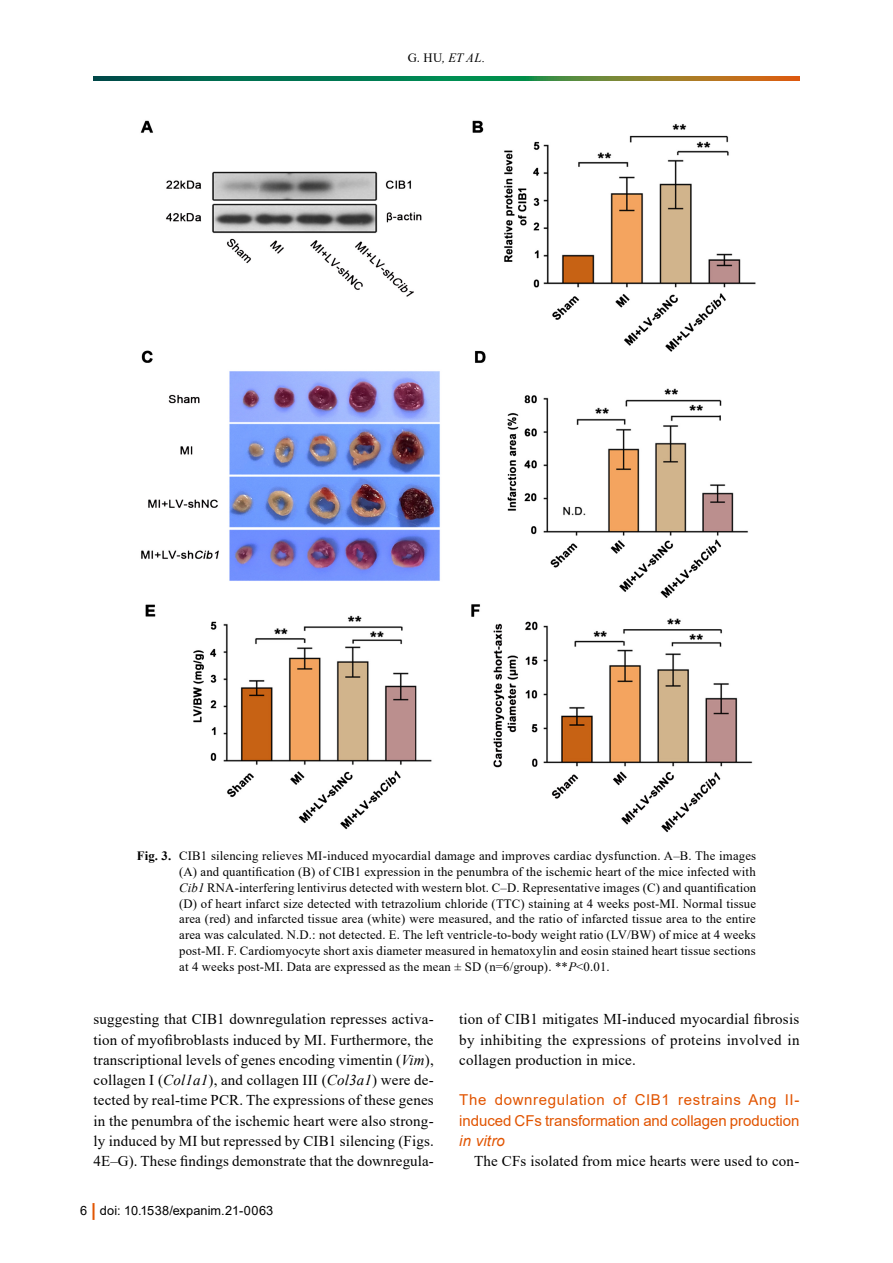
<style>
.page{position:relative;width:893px;height:1263px;background:#fff}
.page>*{position:absolute;margin:0;border:0;box-sizing:border-box;transform-origin:0 0}
.t1{font:15px/20.2px "Times New Roman";letter-spacing:.01em;color:#000;text-align:justify}
.t2{font:15px/20.2px "Arial";letter-spacing:-.005em;color:#e15400}
.t3{font:italic 15px "Arial";letter-spacing:.015em;color:#e15400}
.t4{font:12.75px/15.8px "Times New Roman";letter-spacing:.01em;color:#000;text-align:justify}
.t5{font:12.75px "Arial";letter-spacing:.01em;color:#000}
.t6{font:italic 12.75px "Times New Roman";color:#000}
.s1{font-style:normal}
.s2{font-weight:700}
.s3{font-style:italic}
.s4{font-weight:700;font-size:18px;color:#e15400}
</style>
<div class="page">
<svg style="left:94px;top:77px;width:705px;height:4px"></svg>
<img style="left:140px;top:120px;width:616px;height:713px">
<p class="t6" style="left:408px;top:49px;width:79px"><span class="s1">G. HU</span>, ET AL.</p>
<p class="t4" style="left:179px;top:848px;width:579px;text-indent:-42px"><span class="s2">Fig. 3.</span> CIB1 silencing relieves MI-induced myocardial damage and improves cardiac dysfunction. A–B. The images (A) and quantification (B) of CIB1 expression in the penumbra of the ischemic heart of the mice infected with <span class="s3">Cib1</span> RNA-interfering lentivirus detected with western blot. C–D. Representative images (C) and quantification (D) of heart infarct size detected with tetrazolium chloride (TTC) staining at 4 weeks post-MI. Normal tissue area (red) and infarcted tissue area (white) were measured, and the ratio of infarcted tissue area to the entire area was calculated. N.D.: not detected. E. The left ventricle-to-body weight ratio (LV/BW) of mice at 4 weeks post-MI. F. Cardiomyocyte short axis diameter measured in hematoxylin and eosin stained heart tissue sections at 4 weeks post-MI. Data are expressed as the mean ± SD (n=6/group). **<span class="s3">P</span>&lt;0.01.</p>
<p class="t1" style="left:94px;top:1009px;width:342px">suggesting that CIB1 downregulation represses activa&shy;tion of myofibroblasts induced by MI. Furthermore, the transcriptional levels of genes encoding vimentin (<span class="s3">Vim</span>), collagen I (<span class="s3">Col1a1</span>), and collagen III (<span class="s3">Col3a1</span>) were de&shy;tected by real-time PCR. The expressions of these genes in the penumbra of the ischemic heart were also strong&shy;ly induced by MI but repressed by CIB1 silencing (Figs.<br>4E–G). These findings demonstrate that the downregula-</p>
<p class="t1" style="left:459px;top:1009px;width:342px">tion of CIB1 mitigates MI-induced myocardial fibrosis by inhibiting the expressions of proteins involved in collagen production in mice.</p>
<p class="t2" style="left:459px;top:1090px;width:342px">The downregulation of CIB1 restrains Ang II&shy;induced CFs transformation and collagen production</p>
<p class="t3" style="left:459px;top:1131px;width:47px">in vitro</p>
<p class="t1" style="left:474px;top:1150px;width:327px">The CFs isolated from mice hearts were used to con-</p>
<p class="t5" style="left:80px;top:1202px;width:195px">6 <span class="s4">|</span> doi: 10.1538/expanim.21-0063</p>
</div>
